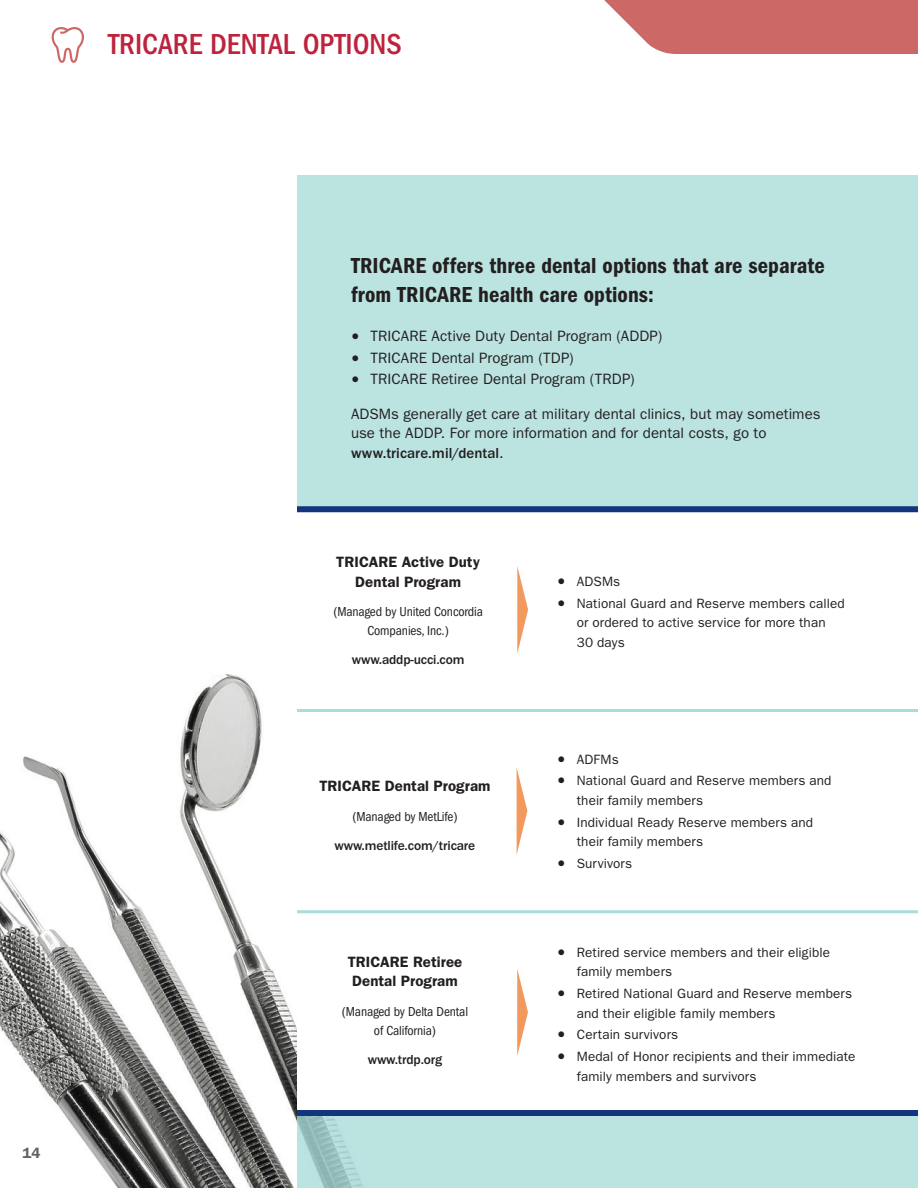
<style>
.page{position:relative;width:918px;height:1188px;background:#fff}
.page>*{position:absolute;margin:0;border:0;box-sizing:border-box;transform-origin:0 0}
.t1{font:500 condensed 30px "ITC Franklin Gothic Std";color:#bd233d}
.t2{font:22.5px/28.5px "ITC Franklin Gothic Std Dm Cd";letter-spacing:.005em;color:#231f20}
.t3{font:15px/19.5px "ITC Franklin Gothic Std";letter-spacing:.005em;color:#231f20}
.t4{font:600 15px/19.5px "ITC Franklin Gothic Std";letter-spacing:.005em;color:#231f20;text-align:center}
.t5{font:600 15px "ITC Franklin Gothic Std";color:#636366}
.t6{font:13.5px/19.5px "ITC Franklin Gothic Std";letter-spacing:.01em;color:#231f20}
.t7{font:condensed 13.5px/19.5px "ITC Franklin Gothic Std";letter-spacing:-.01em;color:#231f20;text-align:center}
.t8{font:500 13.5px "ITC Franklin Gothic Std";letter-spacing:-.01em;color:#231f20}
.s1{font-family:"Minion Pro";font-size:21.75px}
.s2{font-weight:500}
</style>
<div class="page">
<img style="left:0;top:673px;width:297px;height:515px">
<div style="left:297px;top:176px;width:621px;height:1012px;background:#bbe3e0"></div>
<div style="left:297px;top:513px;width:621px;height:598px;background:#fff"></div>
<hr style="left:297px;top:709px;width:621px;height:3px;background:#aadcd9">
<hr style="left:297px;top:910px;width:621px;height:3px;background:#aadcd9">
<div style="left:297px;top:1110px;width:621px;height:6px;background:#11367e"></div>
<div style="left:297px;top:506px;width:621px;height:6px;background:#11367e"></div>
<div style="left:0;top:0;width:918px;height:54px;background:#cc6865"></div>
<div style="left:0;top:0;width:673px;height:63px;background:#fff"></div>
<svg style="left:517px;top:566px;width:11px;height:88px"></svg>
<svg style="left:517px;top:769px;width:10px;height:84px"></svg>
<svg style="left:517px;top:969px;width:11px;height:87px"></svg>
<h2 class="t1" style="left:108px;top:27px;width:295px">TRICARE DENTAL OPTIONS</h2>
<p class="t5" style="left:23px;top:1144px;width:19px">14</p>
<h3 class="t2" style="left:351px;top:252px;width:475px">TRICARE offers three dental options that are separate from TRICARE health care options:</h3>
<p class="t3" style="left:351px;top:326px;width:313px"><span class="s1">•</span> TRICARE Active Duty Dental Program (ADDP)</p>
<p class="t3" style="left:351px;top:348px;width:224px"><span class="s1">•</span> TRICARE Dental Program (TDP)</p>
<p class="t3" style="left:351px;top:370px;width:285px"><span class="s1">•</span> TRICARE Retiree Dental Program (TRDP)</p>
<p class="t3" style="left:351px;top:404px;width:471px">ADSMs generally get care at military dental clinics, but may sometimes use the ADDP. For more information and for dental costs, go to <span class="s2">www.tricare.mil/dental</span>.</p>
<h3 class="t4" style="left:336px;top:552px;width:145px">TRICARE Active Duty<br>Dental Program</h3>
<p class="t7" style="left:333px;top:602px;width:151px">(Managed by United Concordia<br>Companies, Inc.)</p>
<p class="t8" style="left:352px;top:652px;width:114px">www.addp-ucci.com</p>
<h3 class="t4" style="left:319px;top:776px;width:173px">TRICARE Dental Program</h3>
<p class="t7" style="left:352px;top:806px;width:107px">(Managed by MetLife)</p>
<p class="t8" style="left:335px;top:838px;width:142px">www.metlife.com/tricare</p>
<h3 class="t4" style="left:348px;top:952px;width:116px;text-align:left">TRICARE Retiree<br>Dental Program</h3>
<p class="t7" style="left:342px;top:1001px;width:128px">(Managed by Delta Dental of California)</p>
<p class="t8" style="left:368px;top:1052px;width:76px">www.trdp.org</p>
<p class="t6" style="left:557px;top:572px;width:64px"><span class="s1">•</span> ADSMs</p>
<p class="t6" style="left:577px;top:594px;width:270px;text-indent:-20px"><span class="s1">•</span> National Guard and Reserve members called or ordered to active service for more than<br>30 days</p>
<p class="t6" style="left:557px;top:749px;width:63px"><span class="s1">•</span> ADFMs</p>
<p class="t6" style="left:577px;top:771px;width:256px;text-indent:-20px"><span class="s1">•</span> National Guard and Reserve members and their family members</p>
<p class="t6" style="left:577px;top:812px;width:238px;text-indent:-20px"><span class="s1">•</span> Individual Ready Reserve members and their family members</p>
<p class="t6" style="left:557px;top:854px;width:76px"><span class="s1">•</span> Survivors</p>
<p class="t6" style="left:577px;top:943px;width:255px;text-indent:-20px"><span class="s1">•</span> Retired service members and their eligible family members</p>
<p class="t6" style="left:577px;top:984px;width:277px;text-indent:-20px"><span class="s1">•</span> Retired National Guard and Reserve members and their eligible family members</p>
<p class="t6" style="left:557px;top:1025px;width:123px"><span class="s1">•</span> Certain survivors</p>
<p class="t6" style="left:577px;top:1047px;width:280px;text-indent:-20px"><span class="s1">•</span> Medal of Honor recipients and their immediate family members and survivors</p>
</div>
